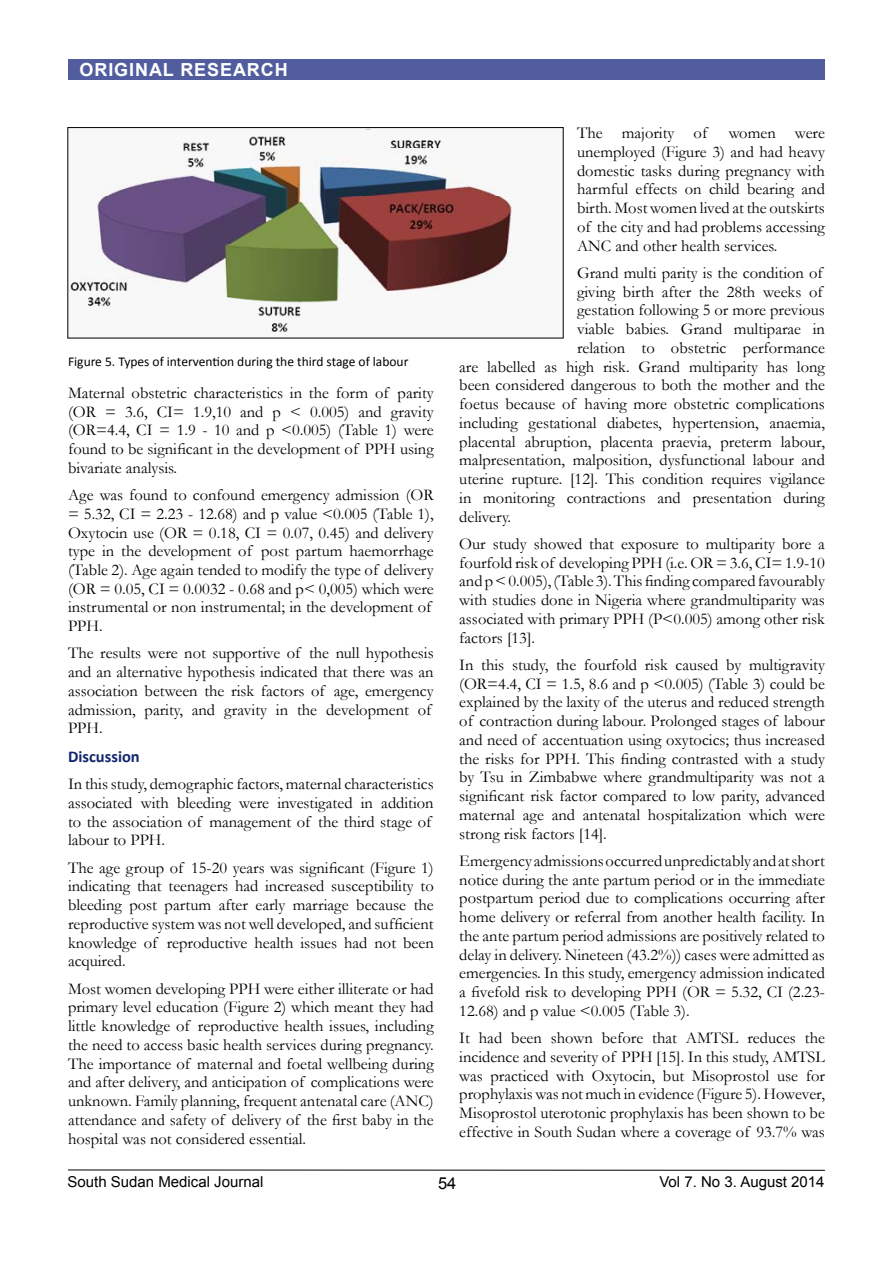
<style>
.page{position:relative;width:893px;height:1263px;background:#fff}
.page>*{position:absolute;margin:0;border:0;box-sizing:border-box;transform-origin:0 0}
.t1{font:700 18px "Arial";letter-spacing:.05em;color:#fff}
.t2{font:16.5px/18.8px "Garamond";color:#000;text-align:justify}
.t3{font:700 16.5px "Calibri";color:#11266c}
.t4{font:16.5px "Arial";color:#000}
.t5{font:15px "Arial";color:#000}
.t6{font:13.5px "Calibri";color:#000}
</style>
<div class="page">
<hr style="left:68px;top:1169px;width:757px;height:2px;background:#000">
<div style="left:68px;top:60px;width:757px;height:20px;background:#525da0"></div>
<img style="left:70px;top:129px;width:443px;height:203px">
<div style="left:68px;top:127px;width:495px;height:211px;border:1px solid #000"></div>
<p class="t1" style="left:80px;top:58px;width:115px">ORIGINAL RESEARCH</p>
<p class="t6" style="left:68px;top:353px;width:342px">Figure 5. Types of intervention during the third stage of labour</p>
<p class="t2" style="left:68px;top:383px;width:367px">Maternal obstetric characteristics in the form of parity (OR = 3.6, CI= 1.9,10 and p &lt; 0.005) and gravity (OR=4.4, CI = 1.9 - 10 and p &lt;0.005) (Table 1) were found to be significant in the development of PPH using bivariate analysis.</p>
<p class="t2" style="left:68px;top:485px;width:367px;text-align:left">Age was found to confound emergency admission (OR = 5.32, CI = 2.23 - 12.68) and p value &lt;0.005 (Table 1), Oxytocin use (OR = 0.18, CI = 0.07, 0.45) and delivery type in the development of post partum haemorrhage (Table 2). Age again tended to modify the type of delivery (OR = 0.05, CI = 0.0032 - 0.68 and p&lt; 0,005) which were instrumental or non instrumental; in the development of PPH.</p>
<p class="t2" style="left:68px;top:643px;width:367px;text-align:left">The results were not supportive of the null hypothesis and an alternative hypothesis indicated that there was an association between the risk factors of age, emergency admission, parity, and gravity in the development of PPH.</p>
<p class="t3" style="left:68px;top:746px;width:73px">Discussion</p>
<p class="t2" style="left:68px;top:774px;width:367px;text-align:left">In this study, demographic factors, maternal characteristics associated with bleeding were investigated in addition to the association of management of the third stage of labour to PPH.</p>
<p class="t2" style="left:68px;top:857px;width:367px">The age group of 15-20 years was significant (Figure 1) indicating that teenagers had increased susceptibility to bleeding post partum after early marriage because the reproductive system was not well developed, and sufficient knowledge of reproductive health issues had not been acquired.</p>
<p class="t2" style="left:68px;top:978px;width:367px">Most women developing PPH were either illiterate or had primary level education (Figure 2) which meant they had little knowledge of reproductive health issues, including the need to access basic health services during pregnancy.<br>The importance of maternal and foetal wellbeing during and after delivery, and anticipation of complications were unknown. Family planning, frequent antenatal care (ANC) attendance and safety of delivery of the first baby in the hospital was not considered essential.</p>
<p class="t2" style="left:577px;top:123px;width:132px">The majority of</p>
<p class="t2" style="left:577px;top:123px;width:249px;text-indent:152px">women were unemployed (Figure 3) and had heavy domestic tasks during pregnancy with harmful effects on child bearing and birth. Most women lived at the outskirts of the city and had problems accessing ANC and other health services.</p>
<p class="t2" style="left:577px;top:263px;width:247px">Grand multi parity is the condition of</p>
<p class="t2" style="left:577px;top:282px;width:247px">giving birth after the 28th weeks of</p>
<p class="t2" style="left:577px;top:300px;width:249px">gestation following 5 or more previous</p>
<p class="t2" style="left:577px;top:319px;width:249px">viable babies. Grand multiparae in</p>
<p class="t2" style="left:577px;top:338px;width:249px">relation to obstetric performance</p>
<p class="t2" style="left:459px;top:357px;width:367px">are labelled as high risk. Grand multiparity has long</p>
<p class="t2" style="left:459px;top:375px;width:367px">been considered dangerous to both the mother and the</p>
<p class="t2" style="left:459px;top:394px;width:367px">foetus because of having more obstetric complications</p>
<p class="t2" style="left:459px;top:413px;width:367px">including gestational diabetes, hypertension, anaemia,</p>
<p class="t2" style="left:459px;top:432px;width:367px">placental abruption, placenta praevia, preterm labour,</p>
<p class="t2" style="left:459px;top:450px;width:367px">malpresentation, malposition, dysfunctional labour and</p>
<p class="t2" style="left:459px;top:469px;width:367px">uterine rupture. [12]. This condition requires vigilance</p>
<p class="t2" style="left:459px;top:488px;width:367px">in monitoring contractions and presentation during</p>
<p class="t2" style="left:459px;top:507px;width:53px">delivery.</p>
<p class="t2" style="left:459px;top:534px;width:367px">Our study showed that exposure to multiparity bore a fourfold risk of developing PPH (i.e. OR = 3.6, CI= 1.9-10 and p &lt; 0.005), (Table 3). This finding compared favourably with studies done in Nigeria where grandmultiparity was associated with primary PPH (P&lt;0.005) among other risk factors [13].</p>
<p class="t2" style="left:459px;top:655px;width:367px">In this study, the fourfold risk caused by multigravity (OR=4.4, CI = 1.5, 8.6 and p &lt;0.005) (Table 3) could be explained by the laxity of the uterus and reduced strength of contraction during labour. Prolonged stages of labour and need of accentuation using oxytocics; thus increased the risks for PPH. This finding contrasted with a study by Tsu in Zimbabwe where grandmultiparity was not a significant risk factor compared to low parity, advanced maternal age and antenatal hospitalization which were strong risk factors [14].</p>
<p class="t2" style="left:459px;top:851px;width:367px">Emergency admissions occurred unpredictably and at short notice during the ante partum period or in the immediate postpartum period due to complications occurring after home delivery or referral from another health facility. In the ante partum period admissions are positively related to delay in delivery. Nineteen (43.2%)) cases were admitted as emergencies. In this study, emergency admission indicated a fivefold risk to developing PPH (OR = 5.32, CI (2.23- 12.68) and p value &lt;0.005 (Table 3).</p>
<p class="t2" style="left:459px;top:1028px;width:367px">It had been shown before that AMTSL reduces the incidence and severity of PPH [15]. In this study, AMTSL was practiced with Oxytocin, but Misoprostol use for prophylaxis was not much in evidence (Figure 5). However, Misoprostol uterotonic prophylaxis has been shown to be effective in South Sudan where a coverage of 93.7% was</p>
<p class="t5" style="left:68px;top:1172px;width:197px">South Sudan Medical Journal</p>
<p class="t5" style="left:660px;top:1172px;width:166px">Vol 7. No 3. August 2014</p>
<p class="t4" style="left:438px;top:1172px;width:20px">54</p>
</div>
